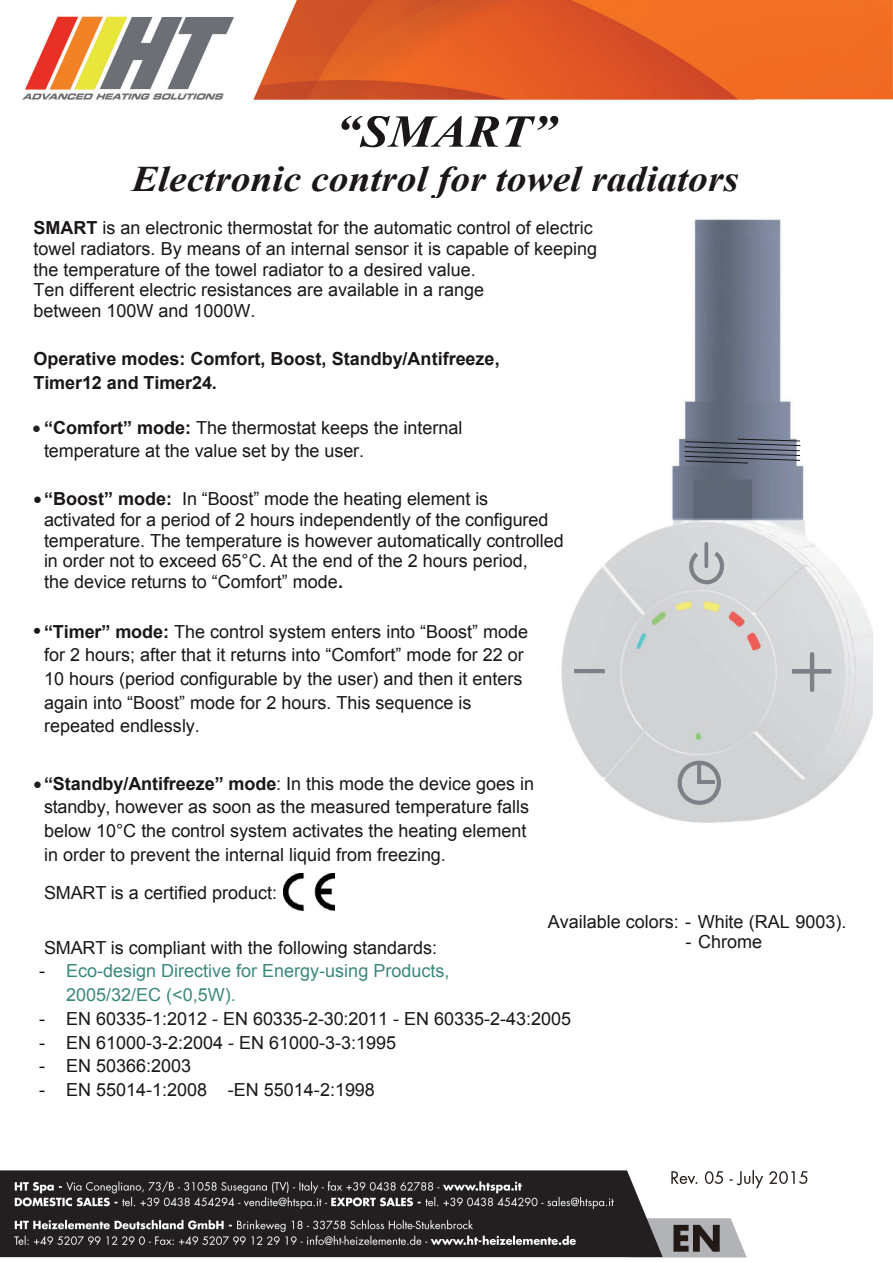
<style>
.page{position:relative;width:893px;height:1263px;background:#fff}
.page>*{position:absolute;margin:0;border:0;box-sizing:border-box;transform-origin:0 0}
.t1{font:italic 700 45.75px "Times New Roman";letter-spacing:.005em;color:#1a161a;scale:1.09 1}
.t2{font:italic 700 36px "Times New Roman";color:#1a161a;scale:1.1 1}
.t3{font:18px/23.7px "Arial";color:#1a161a}
.t4{font:700 18px/23.7px "Arial";color:#1a161a}
.t5{font:18px/23.7px "Arial";color:#3a887d}
.s1{font-weight:700}
.s2{color:#231f20}
.s3{font-weight:700;font-size:21px}
.s4{color:#0a090b}
</style>
<div class="page">
<img style="left:561px;top:219px;width:312px;height:604px">
<svg style="left:810px;top:652px;width:4px;height:40px"></svg>
<svg style="left:792px;top:653px;width:39px;height:37px"></svg>
<svg style="left:574px;top:669px;width:31px;height:4px"></svg>
<hr style="left:705px;top:542px;width:3px;height:26px;background:#7b8187">
<svg style="left:687px;top:543px;width:39px;height:44px;background:#bfc2c4"></svg>
<svg style="left:675px;top:756px;width:48px;height:53px;background:#babdc0"></svg>
<svg style="left:684px;top:439px;width:117px;height:24px;background:#616777"></svg>
<img style="left:284px;top:874px;width:51px;height:36px">
<img style="left:22px;top:0;width:871px;height:100px">
<img style="left:755px;top:90px;width:138px;height:10px">
<img style="left:0;top:1170px;width:808px;height:88px">
<h1 class="t1" style="left:336px;top:99px;width:204px">“SMART”</h1>
<h2 class="t2" style="left:132px;top:153px;width:553px">Electronic control for towel radiators</h2>
<p class="t3" style="left:33px;top:218px;width:565px;line-height:20.5px"><span class="s1">SMART</span> is an electronic thermostat for the automatic control of electric towel radiators. By means of an internal sensor it is capable of keeping the temperature of the towel radiator to a desired value.<br>Ten different electric resistances are available in a range<br>between 100W and 1000W.</p>
<p class="t4" style="left:33px;top:348px;width:468px">Operative modes: Comfort, Boost, Standby/Antifreeze,<br>Timer12 and Timer24.</p>
<p class="t3" style="left:44px;top:416px;width:420px;text-indent:-12px"><span class="s2">•</span> <span class="s1">“Comfort” mode:</span> The thermostat keeps the internal temperature at the value set by the user.</p>
<p class="t3" style="left:44px;top:489px;width:521px;line-height:20.7px;text-indent:-11px">• <span class="s1">“Boost” mode:</span> In “Boost” mode the heating element is activated for a period of 2 hours independently of the configured temperature. The temperature is however automatically controlled in order not to exceed 65°C. At the end of the 2 hours period,<br>the device returns to “Comfort” mode<span class="s1">.</span></p>
<p class="t3" style="left:44px;top:619px;width:486px;text-indent:-11px"><span class="s3">•</span> <span class="s1">“Timer” mode:</span> The control system enters into “Boost” mode for 2 hours; after that it returns into “Comfort” mode for 22 or 10 hours (period configurable by the user) and then it enters again into “Boost” mode for 2 hours. This sequence is repeated endlessly.</p>
<p class="t3" style="left:44px;top:772px;width:492px;text-indent:-11px"><span class="s2">•</span> <span class="s1">“Standby/Antifreeze” mode</span>: In this mode the device goes in standby, however as soon as the measured temperature falls below 10°C the control system activates the heating element in order to prevent the internal liquid from freezing.</p>
<p class="t3" style="left:44px;top:881px;width:235px">SMART is a certified product:</p>
<p class="t3" style="left:44px;top:935px;width:394px">SMART is compliant with the following standards:</p>
<p class="t5" style="left:66px;top:959px;width:385px;text-indent:-27px"><span class="s4">-</span> Eco-design Directive for Energy-using Products,<br>2005/32/EC (&lt;0,5W).</p>
<p class="t3" style="left:39px;top:1007px;width:533px"><span class="s4">-</span> EN 60335-1:2012 <span class="s2">-</span> EN 60335-2-30:2011 <span class="s2">-</span> EN 60335-2-43:2005</p>
<p class="t3" style="left:39px;top:1030px;width:359px"><span class="s4">-</span> EN 61000-3-2:2004 <span class="s2">-</span> EN 61000-3-3:1995</p>
<p class="t3" style="left:39px;top:1054px;width:154px"><span class="s4">-</span> EN 50366:2003</p>
<p class="t3" style="left:39px;top:1078px;width:337px"><span class="s4">-</span> EN 55014-1:2008 -EN 55014-2:1998</p>
<p class="t3" style="left:548px;top:909px;width:300px">Available colors: - White (RAL 9003).</p>
<p class="t3" style="left:686px;top:930px;width:78px">- Chrome</p>
</div>
